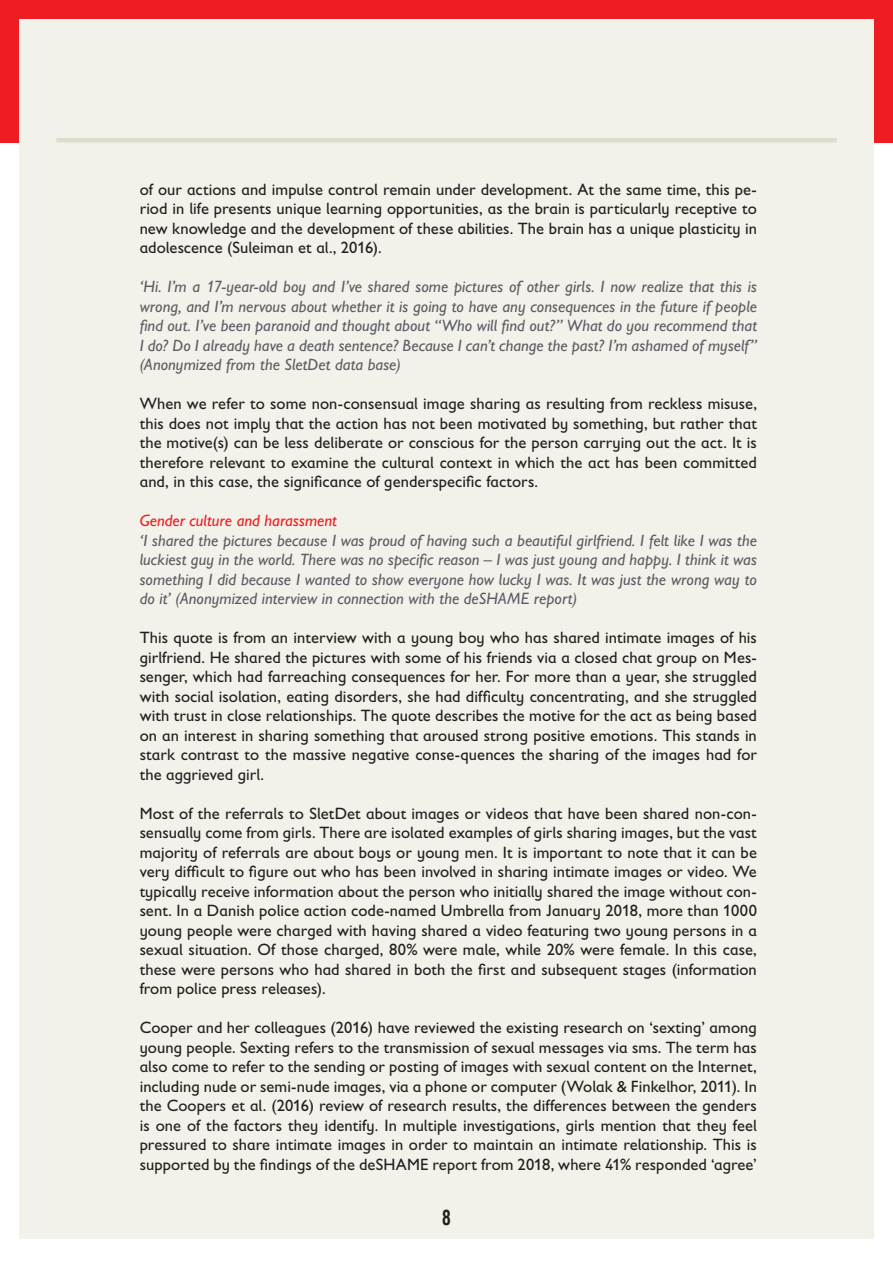
<style>
.page{position:relative;width:893px;height:1263px;background:#fff}
.page>*{position:absolute;margin:0;border:0;box-sizing:border-box;transform-origin:0 0}
.t1{font:21px "Trade Gothic LT Com Bd Cn 20";color:#231f20}
.t2{font:16.5px/19.5px "Gill Sans Infant Std";letter-spacing:.005em;color:#231f20;text-align:justify}
.t3{font:italic 16.5px/19.5px "Gill Sans Infant Std";letter-spacing:.005em;color:#5d5c64;text-align:justify}
.t4{font:italic 16.5px "Gill Sans Infant Std";letter-spacing:.005em;color:#ee1d23}
</style>
<div class="page">
<div style="left:0;top:0;width:893px;height:142px;background:#ee1d23"></div>
<div style="left:19px;top:20px;width:855px;height:1219px;background:#f2f1ea"></div>
<hr style="left:56px;top:138px;width:781px;height:4px;background:#e0dccb">
<p class="t2" style="left:140px;top:179px;width:619px">of our actions and impulse control remain under development. At the same time, this pe&shy;riod in life presents unique learning opportunities, as the brain is particularly receptive to new knowledge and the development of these abilities. The brain has a unique plasticity in adolescence (Suleiman et al., 2016).</p>
<p class="t3" style="left:140px;top:277px;width:619px">‘Hi. I’m a 17-year-old boy and I’ve shared some pictures of other girls. I now realize that this is wrong, and I’m nervous about whether it is going to have any consequences in the future if people find out. I’ve been paranoid and thought about “Who will find out?” What do you recommend that I do? Do I already have a death sentence? Because I can’t change the past? I’m ashamed of myself” (Anonymized from the SletDet data base)</p>
<p class="t2" style="left:140px;top:394px;width:619px">When we refer to some non-consensual image sharing as resulting from reckless misuse, this does not imply that the action has not been motivated by something, but rather that the motive(s) can be less deliberate or conscious for the person carrying out the act. It is therefore relevant to examine the cultural context in which the act has been committed and, in this case, the significance of genderspecific factors.</p>
<p class="t4" style="left:140px;top:511px;width:199px">Gender culture and harassment</p>
<p class="t3" style="left:140px;top:530px;width:619px">‘I shared the pictures because I was proud of having such a beautiful girlfriend. I felt like I was the luckiest guy in the world. There was no specific reason – I was just young and happy. I think it was something I did because I wanted to show everyone how lucky I was. It was just the wrong way to do it’ (Anonymized interview in connection with the deSHAME report)</p>
<p class="t2" style="left:140px;top:628px;width:619px">This quote is from an interview with a young boy who has shared intimate images of his girlfriend. He shared the pictures with some of his friends via a closed chat group on Mes&shy;senger, which had farreaching consequences for her. For more than a year, she struggled with social isolation, eating disorders, she had difficulty concentrating, and she struggled with trust in close relationships. The quote describes the motive for the act as being based on an interest in sharing something that aroused strong positive emotions. This stands in stark contrast to the massive negative conse-quences the sharing of the images had for the aggrieved girl.</p>
<p class="t2" style="left:140px;top:803px;width:619px">Most of the referrals to SletDet about images or videos that have been shared non-con&shy;sensually come from girls. There are isolated examples of girls sharing images, but the vast majority of referrals are about boys or young men. It is important to note that it can be very difficult to figure out who has been involved in sharing intimate images or video. We typically receive information about the person who initially shared the image without con&shy;sent. In a Danish police action code-named Umbrella from January 2018, more than 1000 young people were charged with having shared a video featuring two young persons in a sexual situation. Of those charged, 80% were male, while 20% were female. In this case, these were persons who had shared in both the first and subsequent stages (information from police press releases).</p>
<p class="t2" style="left:140px;top:1018px;width:619px">Cooper and her colleagues (2016) have reviewed the existing research on ‘sexting’ among young people. Sexting refers to the transmission of sexual messages via sms. The term has also come to refer to the sending or posting of images with sexual content on the Internet, including nude or semi-nude images, via a phone or computer (Wolak &amp; Finkelhor, 2011). In the Coopers et al. (2016) review of research results, the differences between the genders is one of the factors they identify. In multiple investigations, girls mention that they feel pressured to share intimate images in order to maintain an intimate relationship. This is supported by the findings of the deSHAME report from 2018, where 41% responded ‘agree’</p>
<p class="t1" style="left:442px;top:1205px;width:11px">8</p>
</div>
